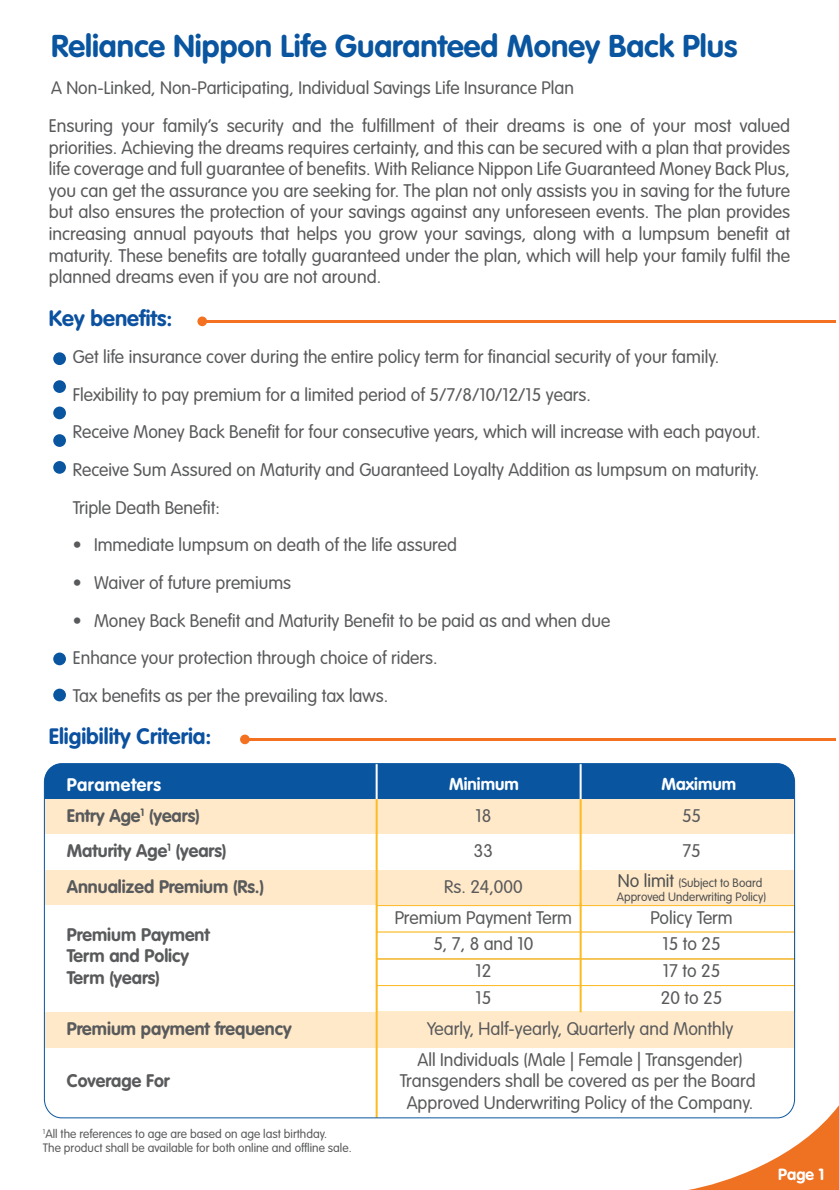
<style>
.page{position:relative;width:839px;height:1190px;background:#fff}
.page>*{position:absolute;margin:0;border:0;box-sizing:border-box;transform-origin:0 0}
.t1{font:700 31.2px "VAG Rounded Std";color:#0955a0}
.t2{font:700 22px "VAG Rounded Std";color:#0b51a0}
.t3{font:300 18px/21.6px "VAG Rounded Std";color:#595a5c;text-align:center}
.t4{font:700 18px/35.6px "VAG Rounded Std";color:#595a5c}
.t5{font:700 18px "VAG Rounded Std";letter-spacing:.03em;color:#fff}
.t6{font:300 17.8px "VAG Rounded Std";color:#595a5c}
.t7{font:700 17px "VAG Rounded Std";color:#fff}
.t8{font:700 16px "VAG Rounded Std";color:#fff}
.t9{font:300 12px/14.4px "VAG Rounded Std";color:#595a5c}
.t10{font:300 12px/14.4px "VAG Rounded Std";color:#4f5050}
.s1{font-size:18px}
</style>
<div class="page">
<div style="left:197px;top:316px;width:10px;height:10px;background:#f37121;border-radius:50%"></div>
<hr style="left:202px;top:320px;width:633px;height:2px;background:#f37121">
<div style="left:240px;top:734px;width:9px;height:10px;background:#f37121;border-radius:50%"></div>
<hr style="left:245px;top:738px;width:590px;height:2px;background:#f37121">
<div style="left:53px;top:352px;width:13px;height:13px;background:#0955a0;border-radius:50%"></div>
<div style="left:53px;top:380px;width:13px;height:13px;background:#0955a0;border-radius:50%"></div>
<div style="left:53px;top:406px;width:13px;height:13px;background:#0955a0;border-radius:50%"></div>
<div style="left:53px;top:434px;width:13px;height:13px;background:#0955a0;border-radius:50%"></div>
<div style="left:53px;top:461px;width:13px;height:13px;background:#0955a0;border-radius:50%"></div>
<div style="left:53px;top:652px;width:13px;height:13px;background:#0955a0;border-radius:50%"></div>
<div style="left:53px;top:688px;width:13px;height:13px;background:#0955a0;border-radius:50%"></div>
<div style="left:44px;top:763px;width:750px;height:320px;background:#0955a0;border-radius:17px"></div>
<div style="left:376px;top:958px;width:418px;height:28px;background:#fff"></div>
<div style="left:44px;top:799px;width:750px;height:35px;background:#ffe9c9"></div>
<div style="left:44px;top:834px;width:750px;height:36px;background:#fff"></div>
<div style="left:44px;top:870px;width:750px;height:36px;background:#ffe9c9"></div>
<div style="left:376px;top:985px;width:418px;height:27px;background:#fff;border:1px solid #fdba22"></div>
<div style="left:376px;top:905px;width:418px;height:27px;background:#fff;border:1px solid #fdba22"></div>
<div style="left:376px;top:931px;width:418px;height:28px;background:#fff;border:1px solid #fdba22"></div>
<div style="left:44px;top:1012px;width:750px;height:35px;background:#ffe9c9"></div>
<div style="left:44px;top:905px;width:332px;height:107px;background:#fff"></div>
<div style="left:44px;top:1048px;width:750px;height:35px;background:#fff"></div>
<hr style="left:579px;top:761px;width:2px;height:38px;background:#fff">
<hr style="left:579px;top:799px;width:2px;height:106px;background:#fdba22">
<hr style="left:375px;top:761px;width:2px;height:38px;background:#fff">
<hr style="left:375px;top:799px;width:2px;height:318px;background:#fdba22">
<hr style="left:579px;top:903px;width:2px;height:109px;background:#fdba22">
<svg style="left:44px;top:1083px;width:794px;height:106px"></svg>
<h1 class="t1" style="left:51px;top:28px;width:687px">Reliance Nippon Life Guaranteed Money Back Plus</h1>
<p class="t6" style="left:51px;top:77px;width:524px">A Non-Linked, Non-Participating, Individual Savings Life Insurance Plan</p>
<p class="t3" style="left:49px;top:115px;width:742px;text-align:justify">Ensuring your family’s security and the fulfillment of their dreams is one of your most valued priorities. Achieving the dreams requires certainty, and this can be secured with a plan that provides life coverage and full guarantee of benefits. With Reliance Nippon Life Guaranteed Money Back Plus, you can get the assurance you are seeking for. The plan not only assists you in saving for the future but also ensures the protection of your savings against any unforeseen events. The plan provides increasing annual payouts that helps you grow your savings, along with a lumpsum benefit at maturity. These benefits are totally guaranteed under the plan, which will help your family fulfil the planned dreams even if you are not around.</p>
<p class="t2" style="left:49px;top:305px;width:125px">Key benefits:</p>
<p class="t3" style="left:73px;top:339px;width:689px;line-height:37.6px;text-align:left">Get life insurance cover during the entire policy term for financial security of your family.<br>Flexibility to pay premium for a limited period of 5/7/8/10/12/15 years.<br>Receive Money Back Benefit for four consecutive years, which will increase with each payout.<br>Receive Sum Assured on Maturity and Guaranteed Loyalty Addition as lumpsum on maturity.<br>Triple Death Benefit:</p>
<p class="t3" style="left:73px;top:535px;width:385px">• Immediate lumpsum on death of the life assured</p>
<p class="t3" style="left:73px;top:572px;width:220px">• Waiver of future premiums</p>
<p class="t3" style="left:73px;top:602px;width:538px;line-height:37.6px;text-align:left">• Money Back Benefit and Maturity Benefit to be paid as and when due<br>Enhance your protection through choice of riders.<br>Tax benefits as per the prevailing tax laws.</p>
<p class="t2" style="left:49px;top:723px;width:164px">Eligibility Criteria:</p>
<p class="t5" style="left:67px;top:773px;width:96px">Parameters</p>
<p class="t7" style="left:449px;top:774px;width:71px">Minimum</p>
<p class="t7" style="left:661px;top:774px;width:76px">Maximum</p>
<p class="t4" style="left:67px;top:798px;width:199px">Entry Age<sup>1</sup> (years)<br>Maturity Age<sup>1</sup> (years)<br>Annualized Premium (Rs.)</p>
<p class="t3" style="left:444px;top:798px;width:80px;line-height:35.6px">18<br>33<br>Rs. 24,000</p>
<p class="t3" style="left:394px;top:904px;width:179px;line-height:26.8px">Premium Payment Term<br>5, 7, 8 and 10<br>12</p>
<p class="t3" style="left:681px;top:798px;width:21px;line-height:35.6px;text-align:left">55<br>75</p>
<p class="t10" style="left:616px;top:875px;width:151px"><span class="s1">No limit</span> (Subject to Board<br>Approved Underwriting Policy)</p>
<p class="t3" style="left:650px;top:904px;width:84px;line-height:26.8px">Policy Term<br>15 to 25<br>17 to 25</p>
<p class="t4" style="left:67px;top:924px;width:144px;line-height:21.6px">Premium Payment<br>Term and Policy<br>Term (years)</p>
<p class="t4" style="left:67px;top:1011px;width:226px">Premium payment frequency</p>
<p class="t4" style="left:67px;top:1063px;width:105px">Coverage For</p>
<p class="t9" style="left:43px;top:1126px;width:310px"><sup>1</sup>All the references to age are based on age last birthday.<br>The product shall be available for both online and offline sale.</p>
<p class="t3" style="left:475px;top:987px;width:17px">15</p>
<p class="t3" style="left:660px;top:987px;width:63px">20 to 25</p>
<p class="t3" style="left:427px;top:1018px;width:307px">Yearly, Half-yearly, Quarterly and Monthly</p>
<p class="t3" style="left:417px;top:1049px;width:326px">All Individuals (Male | Female | Transgender)</p>
<p class="t3" style="left:400px;top:1070px;width:357px">Transgenders shall be covered as per the Board<br>Approved Underwriting Policy of the Company.</p>
<p class="t8" style="left:777px;top:1164px;width:48px">Page 1</p>
</div>
